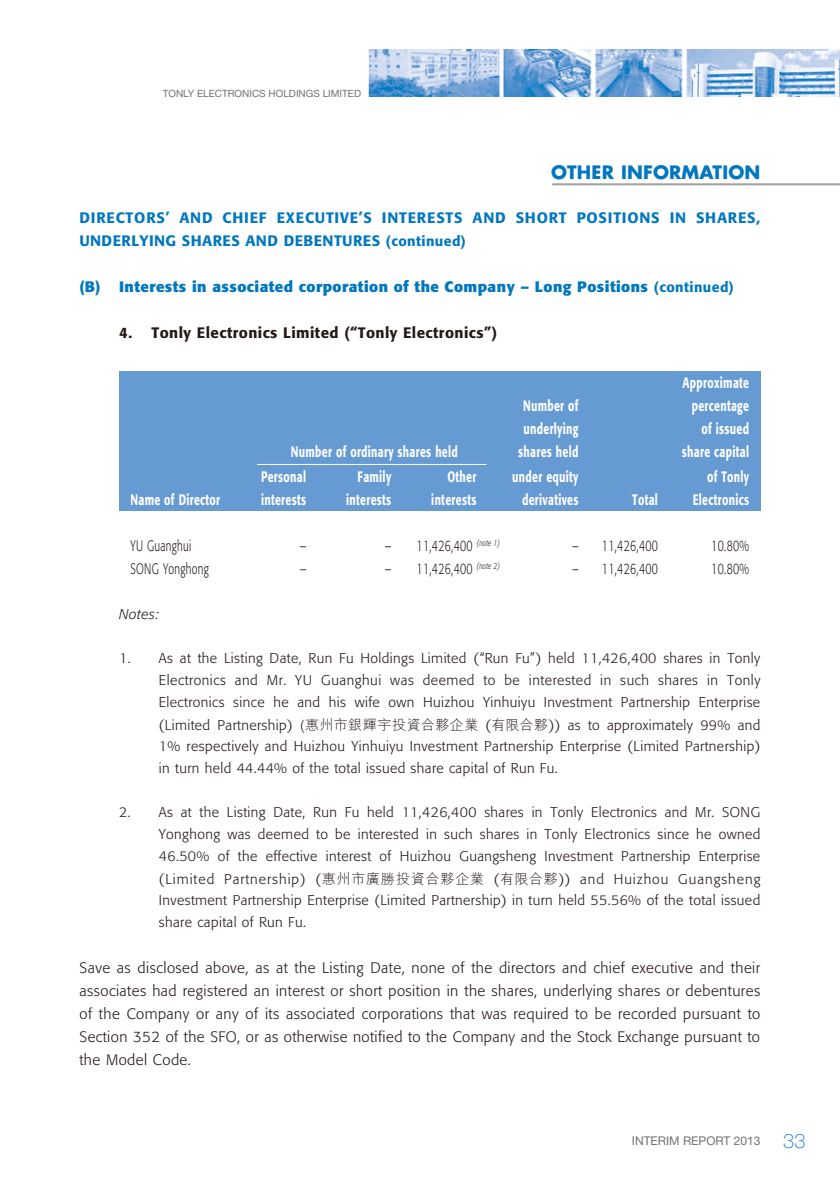
<style>
.page{position:relative;width:840px;height:1191px;background:#fff}
.page>*{position:absolute;margin:0;border:0;box-sizing:border-box;transform-origin:0 0}
.t1{font:700 18px "Futura Std";letter-spacing:.01em;color:#0077c0}
.t2{font:300 15px/23px "Formata";letter-spacing:.03em;color:#231916;text-align:justify}
.t3{font:500 15px "Formata";letter-spacing:.03em;color:#fff;scale:.7 1}
.t4{font:500 15px/23px "Formata";letter-spacing:.055em;color:#0077c0}
.t5{font:300 15px "Formata";letter-spacing:.03em;color:#231916;scale:.7 1}
.t6{font:700 15px "Formata";letter-spacing:.03em;color:#0077c0}
.t7{font:500 15px "Formata";letter-spacing:.03em;color:#231916}
.t8{font:300 14px/22px "Formata";letter-spacing:.03em;color:#231916;text-align:justify}
.t9{font:italic 300 14px "Formata";letter-spacing:.03em;color:#231916}
.t10{font:12px "Helvetica Neue LT Std";color:#727272}
.t11{font:10px "Helvetica Neue LT Std";color:#727272}
.s1{font-size:14px}
.s2{font-weight:500;font-size:14px}
.s3{font-family:"M Hei HK"}
.s4{font-weight:100;font-size:20px;color:#0077c0}
</style>
<div class="page">
<hr style="left:552px;top:183px;width:287px;height:2px;background:#a0a0a1">
<img style="left:369px;top:49px;width:470px;height:48px">
<div style="left:119px;top:371px;width:641px;height:140px;background:#669ad2"></div>
<hr style="left:257px;top:464px;width:229px;height:1px;background:#fff">
<p class="t11" style="left:163px;top:87px;width:200px">TONLY ELECTRONICS HOLDINGS LIMITED</p>
<p class="t1" style="left:550px;top:160px;width:211px">OTHER INFORMATION</p>
<p class="t4" style="left:79px;top:206px;width:682px">DIRECTORS’ AND CHIEF EXECUTIVE’S INTERESTS AND SHORT POSITIONS IN SHARES,<br>UNDERLYING SHARES AND DEBENTURES <span class="s1">(continued)</span></p>
<p class="t6" style="left:79px;top:277px;width:655px">(B) Interests in associated corporation of the Company – Long Positions <span class="s2">(continued)</span></p>
<p class="t7" style="left:119px;top:323px;width:379px">4. Tonly Electronics Limited (“Tonly Electronics”)</p>
<p class="t3" style="left:682px;top:373px;width:96px">Approximate</p>
<p class="t3" style="left:522px;top:396px;width:81px">Number of</p>
<p class="t3" style="left:691px;top:396px;width:84px">percentage</p>
<p class="t3" style="left:523px;top:419px;width:80px">underlying</p>
<p class="t3" style="left:701px;top:419px;width:69px">of issued</p>
<p class="t3" style="left:291px;top:442px;width:240px">Number of ordinary shares held</p>
<p class="t3" style="left:518px;top:442px;width:88px">shares held</p>
<p class="t3" style="left:681px;top:442px;width:97px">share capital</p>
<p class="t3" style="left:261px;top:467px;width:66px">Personal</p>
<p class="t3" style="left:357px;top:467px;width:50px">Family</p>
<p class="t3" style="left:447px;top:467px;width:43px">Other</p>
<p class="t3" style="left:512px;top:467px;width:96px">under equity</p>
<p class="t3" style="left:706px;top:467px;width:62px">of Tonly</p>
<p class="t3" style="left:130px;top:490px;width:129px">Name of Director</p>
<p class="t3" style="left:261px;top:490px;width:66px">interests</p>
<p class="t3" style="left:346px;top:490px;width:66px">interests</p>
<p class="t3" style="left:431px;top:490px;width:66px">interests</p>
<p class="t3" style="left:522px;top:490px;width:82px">derivatives</p>
<p class="t3" style="left:632px;top:490px;width:38px">Total</p>
<p class="t3" style="left:692px;top:490px;width:82px">Electronics</p>
<p class="t5" style="left:130px;top:537px;width:89px">YU Guanghui</p>
<p class="t5" style="left:300px;top:537px;width:10px">–</p>
<p class="t5" style="left:385px;top:537px;width:165px">– 11,426,400 <sup>(note</sup> <sup>1)</sup></p>
<p class="t5" style="left:572px;top:537px;width:124px">– 11,426,400</p>
<p class="t5" style="left:711px;top:537px;width:56px">10.80%</p>
<p class="t5" style="left:130px;top:560px;width:113px">SONG Yonghong</p>
<p class="t5" style="left:300px;top:560px;width:10px">–</p>
<p class="t5" style="left:385px;top:560px;width:165px">– 11,426,400 <sup>(note</sup> <sup>2)</sup></p>
<p class="t5" style="left:572px;top:560px;width:124px">– 11,426,400</p>
<p class="t5" style="left:711px;top:560px;width:56px">10.80%</p>
<p class="t9" style="left:119px;top:606px;width:41px">Notes:</p>
<p class="t8" style="left:159px;top:647px;width:602px;text-indent:-40px">1. As at the Listing Date, Run Fu Holdings Limited (“Run Fu”) held 11,426,400 shares in Tonly Electronics and Mr. YU Guanghui was deemed to be interested in such shares in Tonly Electronics since he and his wife own Huizhou Yinhuiyu Investment Partnership Enterprise (Limited Partnership) <span class="s3">(惠州市銀輝宇投資合夥企業</span> (<span class="s3">有限合夥</span>)) as to approximately 99% and 1% respectively and Huizhou Yinhuiyu Investment Partnership Enterprise (Limited Partnership) in turn held 44.44% of the total issued share capital of Run Fu.</p>
<p class="t8" style="left:159px;top:801px;width:602px;text-indent:-40px">2. As at the Listing Date, Run Fu held 11,426,400 shares in Tonly Electronics and Mr. SONG Yonghong was deemed to be interested in such shares in Tonly Electronics since he owned 46.50% of the effective interest of Huizhou Guangsheng Investment Partnership Enterprise (Limited Partnership) (<span class="s3">惠州市廣勝投資合夥企業</span> (<span class="s3">有限合夥</span>)) and Huizhou Guangsheng Investment Partnership Enterprise (Limited Partnership) in turn held 55.56% of the total issued share capital of Run Fu.</p>
<p class="t2" style="left:79px;top:956px;width:682px">Save as disclosed above, as at the Listing Date, none of the directors and chief executive and their associates had registered an interest or short position in the shares, underlying shares or debentures of the Company or any of its associated corporations that was required to be recorded pursuant to Section 352 of the SFO, or as otherwise notified to the Company and the Stock Exchange pursuant to the Model Code.</p>
<p class="t10" style="left:631px;top:1134px;width:175px">INTERIM REPORT 2013 <span class="s4">33</span></p>
</div>
